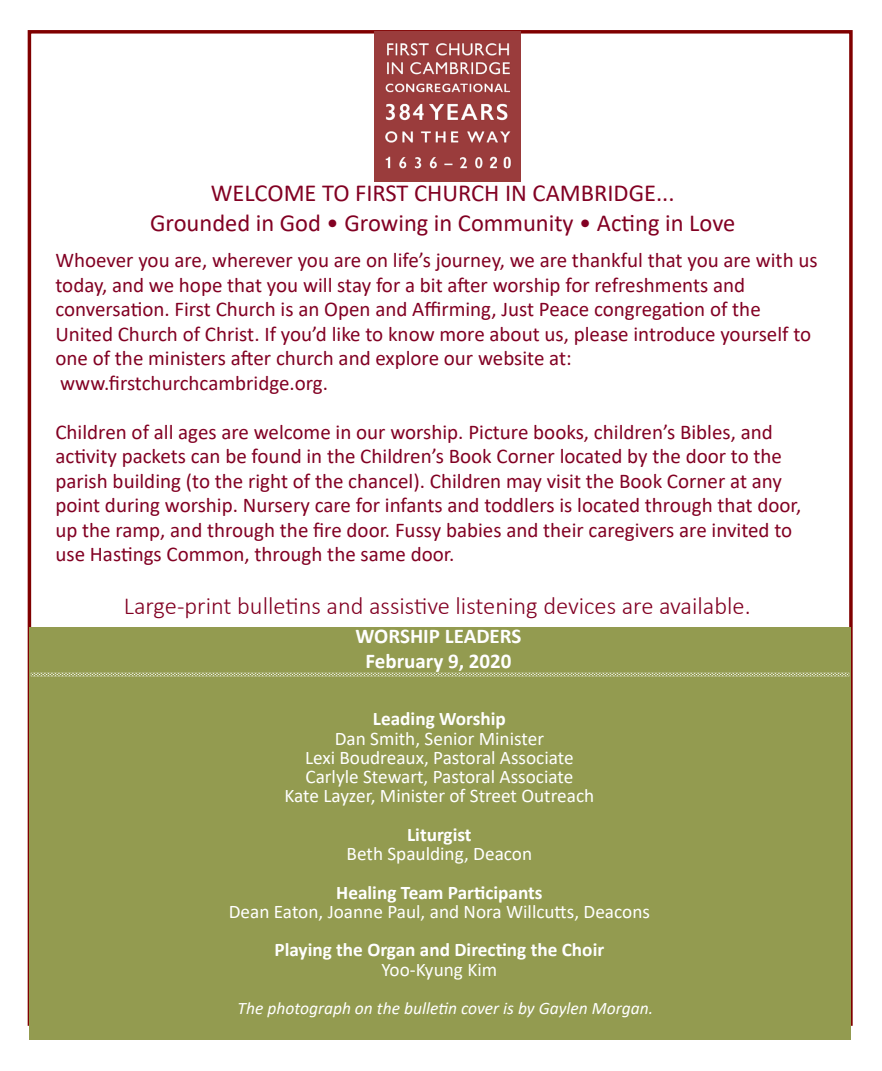
<style>
.page{position:relative;width:882px;height:1071px;background:#fff}
.page>*{position:absolute;margin:0;border:0;box-sizing:border-box;transform-origin:0 0}
.t1{font:24.5px "Calibri";color:#820123}
.t2{font:300 24.5px "Calibri";color:#820123}
.t3{font:21px/24.5px "Calibri";color:#820123}
.t4{font:700 21px "Calibri";color:#fff}
.Paragraph_Style_1{font:19.25px "Calibri";color:#fff}
.Paragraph_Style_1-2{font:700 19.25px "Calibri";color:#fff}
.Paragraph_Style_1-3{font:italic 17.5px "Calibri";color:#fff}
</style>
<div class="page">
<div style="left:29px;top:627px;width:821px;height:413px;background:#939b50"></div>
<svg style="left:31px;top:673px;width:818px;height:4px"></svg>
<img style="left:374px;top:31px;width:147px;height:150px">
<p class="t1" style="left:211px;top:176px;width:465px">WELCOME TO FIRST CHURCH IN CAMBRIDGE...</p>
<p class="t1" style="left:150px;top:206px;width:587px">Grounded in God • Growing in Community • Acting in Love</p>
<p class="t3" style="left:55px;top:248px;width:764px">Whoever you are, wherever you are on life’s journey, we are thankful that you are with us today, and we hope that you will stay for a bit after worship for refreshments and</p>
<p class="t3" style="left:55px;top:297px;width:707px">conversation. First Church is an Open and Affirming, Just Peace congregation of the</p>
<p class="t3" style="left:55px;top:321px;width:757px">United Church of Christ. If you’d like to know more about us, please introduce yourself to one of the ministers after church and explore our website at:</p>
<p class="t3" style="left:60px;top:370px;width:269px">www.firstchurchcambridge.org.</p>
<p class="t3" style="left:55px;top:419px;width:719px">Children of all ages are welcome in our worship. Picture books, children’s Bibles, and</p>
<p class="t3" style="left:55px;top:444px;width:747px">activity packets can be found in the Children’s Book Corner located by the door to the parish building (to the right of the chancel). Children may visit the Book Corner at any point during worship. Nursery care for infants and toddlers is located through that door, up the ramp, and through the fire door. Fussy babies and their caregivers are invited to use Hastings Common, through the same door.</p>
<p class="t2" style="left:124px;top:590px;width:628px">Large-print bulletins and assistive listening devices are available.</p>
<p class="t4" style="left:356px;top:621px;width:167px">WORSHIP LEADERS</p>
<p class="t4" style="left:366px;top:646px;width:147px">February 9, 2020</p>
<p class="Paragraph_Style_1-2" style="left:373px;top:705px;width:134px">Leading Worship</p>
<p class="Paragraph_Style_1" style="left:335px;top:725px;width:211px">Dan Smith, Senior Minister</p>
<p class="Paragraph_Style_1" style="left:305px;top:744px;width:270px">Lexi Boudreaux, Pastoral Associate</p>
<p class="Paragraph_Style_1" style="left:305px;top:763px;width:269px">Carlyle Stewart, Pastoral Associate</p>
<p class="Paragraph_Style_1" style="left:285px;top:783px;width:311px">Kate Layzer, Minister of Street Outreach</p>
<p class="Paragraph_Style_1-2" style="left:407px;top:821px;width:66px">Liturgist</p>
<p class="Paragraph_Style_1" style="left:347px;top:840px;width:187px">Beth Spaulding, Deacon</p>
<p class="Paragraph_Style_1-2" style="left:336px;top:879px;width:208px">Healing Team Participants</p>
<p class="Paragraph_Style_1" style="left:229px;top:898px;width:423px">Dean Eaton, Joanne Paul, and Nora Willcutts, Deacons</p>
<p class="Paragraph_Style_1-2" style="left:275px;top:936px;width:331px">Playing the Organ and Directing the Choir</p>
<p class="Paragraph_Style_1" style="left:382px;top:956px;width:117px">Yoo-Kyung Kim</p>
<p class="Paragraph_Style_1-3" style="left:238px;top:996px;width:417px">The photograph on the bulletin cover is by Gaylen Morgan.</p>
</div>
